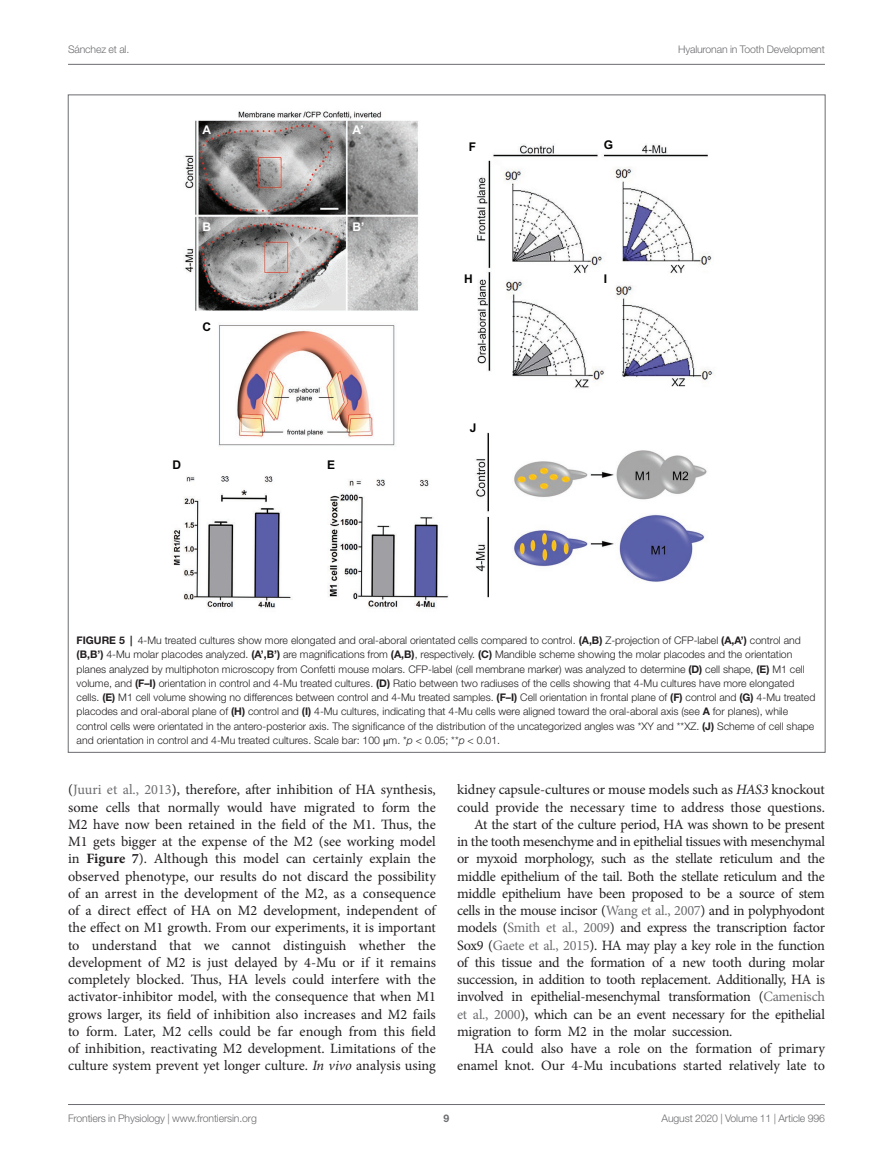
<style>
.page{position:relative;width:893px;height:1170px;background:#fff}
.page>*{position:absolute;margin:0;border:0;box-sizing:border-box;transform-origin:0 0}
.TEXT{font:14.25px/17.2px "Minion Pro";letter-spacing:-.005em;color:#231f20;text-align:justify}
.t1{font:700 12px "Arial";color:#040503}
.t2{font:700 12px "Arial";color:#fff}
.FIG_LEG{font:300 10.5px/14.2px "Helvetica Neue LT Std";color:#231f20}
.t3{font:300 10.5px "Helvetica Neue LT Std";letter-spacing:-.015em;color:#6c6d70}
.t4{font:700 10.5px "Helvetica Neue LT Std";color:#6c6d70}
.s1{font-weight:700}
.s2{font-family:"STIX General";font-weight:400}
.s3{font-style:italic}
.s4{color:#6c6d70}
</style>
<div class="page">
<hr style="left:68px;top:64px;width:757px;height:1px;background:#6c6d70">
<hr style="left:68px;top:1104px;width:757px;height:1px;background:#6c6d70">
<img style="left:172px;top:111px;width:541px;height:498px">
<p class="t3" style="left:68px;top:42px;width:63px">Sánchez et al.</p>
<p class="t3" style="left:678px;top:42px;width:148px">Hyaluronan in Tooth Development</p>
<p class="t2" style="left:203px;top:121px;width:10px">A</p>
<p class="t2" style="left:353px;top:121px;width:13px">A’</p>
<p class="t2" style="left:203px;top:218px;width:10px">B</p>
<p class="t2" style="left:353px;top:218px;width:13px">B’</p>
<p class="t1" style="left:203px;top:318px;width:10px">C</p>
<p class="t1" style="left:173px;top:457px;width:10px">D</p>
<p class="t1" style="left:327px;top:457px;width:10px">E</p>
<p class="t1" style="left:469px;top:138px;width:9px">F</p>
<p class="t1" style="left:604px;top:136px;width:11px">G</p>
<p class="t1" style="left:464px;top:270px;width:10px">H</p>
<p class="t1" style="left:470px;top:419px;width:8px">J</p>
<p class="t1" style="left:604px;top:270px;width:5px">I</p>
<p class="FIG_LEG" style="left:77px;top:633px;width:740px"><span class="s1">FIGURE 5 |</span> 4-Mu treated cultures show more elongated and oral-aboral orientated cells compared to control. <span class="s1">(A,B)</span> Z-projection of CFP-label <span class="s1">(A,A’)</span> control and <span class="s1">(B,B’)</span> 4-Mu molar placodes analyzed. <span class="s1">(A’,B’)</span> are magnifications from <span class="s1">(A,B)</span>, respectively. <span class="s1">(C)</span> Mandible scheme showing the molar placodes and the orientation planes analyzed by multiphoton microscopy from Confetti mouse molars. CFP-label (cell membrane marker) was analyzed to determine <span class="s1">(D)</span> cell shape, <span class="s1">(E)</span> M1 cell volume, and <span class="s1">(F–I)</span> orientation in control and 4-Mu treated cultures. <span class="s1">(D)</span> Ratio between two radiuses of the cells showing that 4-Mu cultures have more elongated cells. <span class="s1">(E)</span> M1 cell volume showing no differences between control and 4-Mu treated samples. <span class="s1">(F–I)</span> Cell orientation in frontal plane of <span class="s1">(F)</span> control and <span class="s1">(G)</span> 4-Mu treated placodes and oral-aboral plane of <span class="s1">(H)</span> control and <span class="s1">(I)</span> 4-Mu cultures, indicating that 4-Mu cells were aligned toward the oral-aboral axis (see <span class="s1">A</span> for planes), while control cells were orientated in the antero-posterior axis. The significance of the distribution of the uncategorized angles was *XY and **XZ. <span class="s1">(J)</span> Scheme of cell shape and orientation in control and 4-Mu treated cultures. Scale bar: 100 <span class="s2">μ</span>m. *<span class="s3">p</span> &lt; 0.05; **<span class="s3">p</span> &lt; 0.01.</p>
<p class="TEXT" style="left:68px;top:781px;width:369px">(<span class="s4">Juuri et al., 2013</span>), therefore, after inhibition of HA synthesis, some cells that normally would have migrated to form the M2 have now been retained in the field of the M1. Thus, the M1 gets bigger at the expense of the M2 (see working model in <span class="s1">Figure 7</span>). Although this model can certainly explain the observed phenotype, our results do not discard the possibility of an arrest in the development of the M2, as a consequence of a direct effect of HA on M2 development, independent of the effect on M1 growth. From our experiments, it is important to understand that we cannot distinguish whether the development of M2 is just delayed by 4-Mu or if it remains completely blocked. Thus, HA levels could interfere with the activator-inhibitor model, with the consequence that when M1 grows larger, its field of inhibition also increases and M2 fails to form. Later, M2 cells could be far enough from this field of inhibition, reactivating M2 development. Limitations of the culture system prevent yet longer culture. <span class="s3">In vivo</span> analysis using</p>
<p class="TEXT" style="left:457px;top:781px;width:369px">kidney capsule-cultures or mouse models such as <span class="s3">HAS3</span> knockout could provide the necessary time to address those questions.</p>
<p class="TEXT" style="left:457px;top:815px;width:369px;text-indent:17px">At the start of the culture period, HA was shown to be present in the tooth mesenchyme and in epithelial tissues with mesenchymal or myxoid morphology, such as the stellate reticulum and the middle epithelium of the tail. Both the stellate reticulum and the middle epithelium have been proposed to be a source of stem cells in the mouse incisor (<span class="s4">Wang et al., 2007</span>) and in polyphyodont models (<span class="s4">Smith et al., 2009</span>) and express the transcription factor Sox9 (<span class="s4">Gaete et al., 2015</span>). HA may play a key role in the function of this tissue and the formation of a new tooth during molar succession, in addition to tooth replacement. Additionally, HA is involved in epithelial-mesenchymal transformation (<span class="s4">Camenisch et al., 2000</span>), which can be an event necessary for the epithelial migration to form M2 in the molar succession.</p>
<p class="TEXT" style="left:457px;top:1039px;width:369px;text-align:right">HA could also have a role on the formation of primary enamel knot. Our 4-Mu incubations started relatively late to</p>
<p class="t3" style="left:68px;top:1111px;width:190px">Frontiers in Physiology | www.frontiersin.org</p>
<p class="t4" style="left:444px;top:1111px;width:7px">9</p>
<p class="t3" style="left:662px;top:1111px;width:165px">August 2020 | Volume 11 | Article 996</p>
</div>
